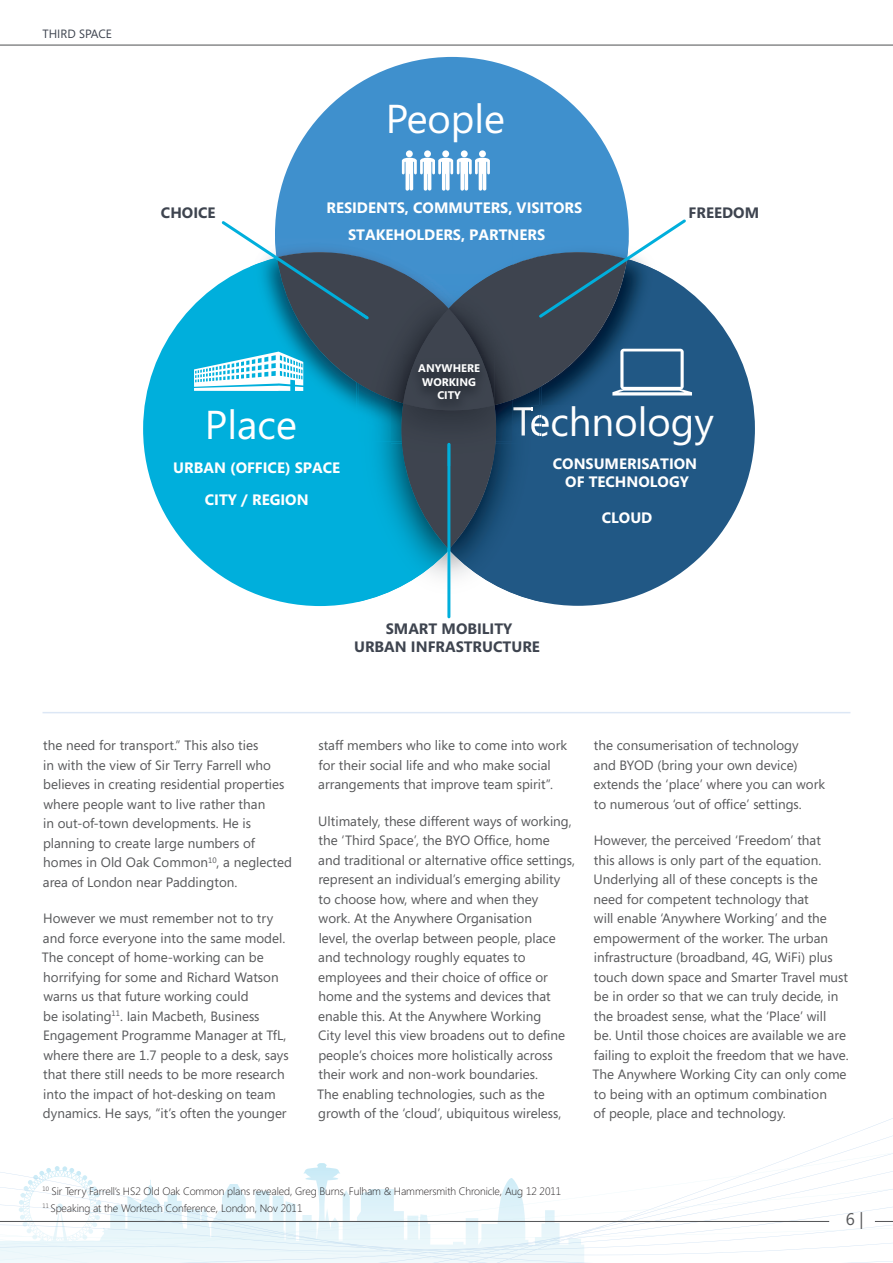
<style>
.page{position:relative;width:893px;height:1263px;background:#fff}
.page>*{position:absolute;margin:0;border:0;box-sizing:border-box;transform-origin:0 0}
.t1{font:40.35px "Segoe";color:#fff}
.t2{font:16.8px "Segoe";color:#57585a}
.t3{font:700 15.15px/26.1px "Segoe";color:#fff}
.t4{font:700 15.15px/18.1px "Segoe";color:#3e444f;text-align:center}
.t5{font:13.5px/19.5px "Segoe";color:#57585a}
.t6{font:12px "Segoe";color:#3e444f}
.t7{font:700 11.1px/13.4px "Segoe";color:#fff;text-align:center}
.t8{font:300 10.65px/16.6px "Segoe";letter-spacing:-.01em;color:#231f20}
</style>
<div class="page">
<svg style="left:304px;top:1120px;width:589px;height:52px"></svg>
<svg style="left:28px;top:1172px;width:862px;height:17px"></svg>
<hr style="left:0;top:45px;width:893px;height:1px;background:#57585a">
<svg style="left:0;top:1189px;width:893px;height:74px"></svg>
<hr style="left:43px;top:712px;width:807px;height:1px;background:#dce7f5">
<svg style="left:275px;top:57px;width:354px;height:162px;fill:#3f90cd"></svg>
<svg style="left:450px;top:293px;width:305px;height:313px;fill:#215885"></svg>
<svg style="left:143px;top:305px;width:213px;height:301px;fill:#00afdc"></svg>
<img style="left:541px;top:436px;width:119px;height:8px">
<img style="left:250px;top:436px;width:106px;height:6px">
<img style="left:450px;top:602px;width:91px;height:3px">
<img style="left:450px;top:445px;width:91px;height:157px">
<img style="left:356px;top:442px;width:91px;height:160px">
<img style="left:356px;top:436px;width:2px;height:6px">
<svg style="left:401px;top:309px;width:95px;height:240px;background:#324757"></svg>
<div style="left:406px;top:150px;width:7px;height:7px;background:#fff;border-radius:50%"></div>
<div style="left:424px;top:150px;width:7px;height:7px;background:#fff;border-radius:50%"></div>
<div style="left:442px;top:150px;width:7px;height:7px;background:#fff;border-radius:50%"></div>
<div style="left:461px;top:150px;width:7px;height:7px;background:#fff;border-radius:50%"></div>
<div style="left:479px;top:150px;width:7px;height:7px;background:#fff;border-radius:50%"></div>
<svg style="left:402px;top:158px;width:88px;height:33px"></svg>
<hr style="left:447px;top:443px;width:3px;height:175px;background:#00afdc">
<img style="left:496px;top:444px;width:44px;height:22px">
<img style="left:358px;top:442px;width:43px;height:24px">
<img style="left:496px;top:436px;width:44px;height:8px">
<svg style="left:391px;top:442px;width:10px;height:2px"></svg>
<img style="left:358px;top:436px;width:33px;height:6px">
<img style="left:496px;top:436px;width:17px;height:6px">
<img style="left:391px;top:436px;width:10px;height:6px">
<div style="left:401px;top:436px;width:95px;height:30px;background:#3d444e"></div>
<img style="left:447px;top:443px;width:3px;height:23px">
<svg style="left:194px;top:219px;width:498px;height:217px;background:#407a98"></svg>
<img style="left:404px;top:410px;width:90px;height:12px">
<img style="left:404px;top:354px;width:90px;height:56px">
<p class="t6" style="left:43px;top:26px;width:71px">THIRD SPACE</p>
<h1 class="t1" style="left:386px;top:91px;width:121px">People</h1>
<p class="t3" style="left:348px;top:194px;width:236px;text-indent:-22px">RESIDENTS, COMMUTERS, VISITORS<br>STAKEHOLDERS, PARTNERS</p>
<p class="t4" style="left:161px;top:203px;width:56px">CHOICE</p>
<p class="t4" style="left:689px;top:203px;width:72px">FREEDOM</p>
<p class="t7" style="left:418px;top:361px;width:63px">ANYWHERE<br>WORKING<br>CITY</p>
<h1 class="t1" style="left:205px;top:397px;width:93px">Place</h1>
<h1 class="t1" style="left:513px;top:393px;width:203px">Technology</h1>
<p class="t3" style="left:173px;top:454px;width:168px">URBAN (OFFICE) SPACE</p>
<p class="t3" style="left:553px;top:454px;width:146px;line-height:18.1px;text-align:center">CONSUMERISATION<br>OF TECHNOLOGY</p>
<p class="t3" style="left:602px;top:504px;width:52px">CLOUD</p>
<p class="t3" style="left:205px;top:485px;width:105px">CITY / REGION</p>
<p class="t4" style="left:354px;top:619px;width:187px">SMART MOBILITY<br>URBAN INFRASTRUCTURE</p>
<p class="t5" style="left:43px;top:735px;width:251px">the need for transport.” This also ties<br>in with the view of Sir Terry Farrell who believes in creating residential properties where people want to live rather than<br>in out-of-town developments. He is planning to create large numbers of homes in Old Oak Common<sup>10</sup>, a neglected area of London near Paddington.</p>
<p class="t5" style="left:42px;top:908px;width:248px">However we must remember not to try and force everyone into the same model.<br>The concept of home-working can be horrifying for some and Richard Watson warns us that future working could<br>be isolating<sup>11</sup>. Iain Macbeth, Business Engagement Programme Manager at TfL, where there are 1.7 people to a desk, says that there still needs to be more research into the impact of hot-desking on team dynamics. He says, “it’s often the younger</p>
<p class="t5" style="left:318px;top:735px;width:250px">staff members who like to come into work for their social life and who make social arrangements that improve team spirit”.</p>
<p class="t5" style="left:317px;top:811px;width:259px">Ultimately, these different ways of working, the ‘Third Space’, the BYO Office, home<br>and traditional or alternative office settings, represent an individual’s emerging ability<br>to choose how, where and when they<br>work. At the Anywhere Organisation<br>level, the overlap between people, place and technology roughly equates to employees and their choice of office or home and the systems and devices that enable this. At the Anywhere Working<br>City level this view broadens out to define people’s choices more holistically across their work and non-work boundaries.<br>The enabling technologies, such as the growth of the ‘cloud’, ubiquitous wireless,</p>
<p class="t5" style="left:594px;top:735px;width:233px">the consumerisation of technology<br>and BYOD (bring your own device) extends the ‘place’ where you can work to numerous ‘out of office’ settings.</p>
<p class="t5" style="left:592px;top:830px;width:258px">However, the perceived ‘Freedom’ that<br>this allows is only part of the equation.<br>Underlying all of these concepts is the need for competent technology that<br>will enable ‘Anywhere Working’ and the empowerment of the worker. The urban infrastructure (broadband, 4G, WiFi) plus touch down space and Smarter Travel must be in order so that we can truly decide, in the broadest sense, what the ‘Place’ will<br>be. Until those choices are available we are failing to exploit the freedom that we have.<br>The Anywhere Working City can only come to being with an optimum combination<br>of people, place and technology.</p>
<p class="t8" style="left:43px;top:1182px;width:520px"><sup>10</sup> Sir Terry Farrell’s HS2 Old Oak Common plans revealed, Greg Burns, Fulham &amp; Hammersmith Chronicle, Aug 12 2011<br><sup>11</sup> Speaking at the Worktech Conference, London, Nov 2011</p>
<p class="t2" style="left:846px;top:1207px;width:19px">6 |</p>
</div>
